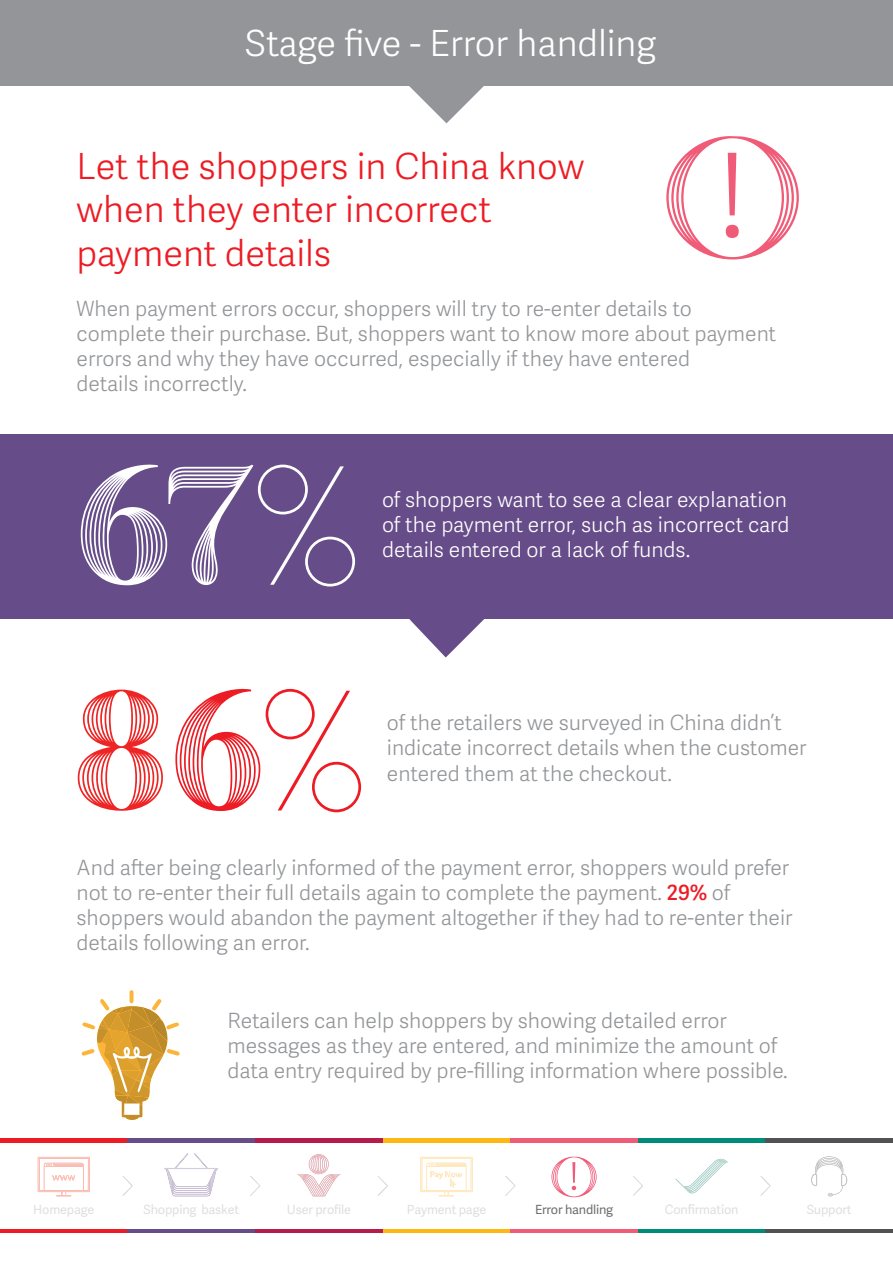
<style>
.page{position:relative;width:893px;height:1263px;background:#fff}
.page>*{position:absolute;margin:0;border:0;box-sizing:border-box;transform-origin:0 0}
.t1{font:300 36px/43.2px "Adelle Sans";color:#ed1c24}
.t2{font:300 36px "Adelle Sans";color:#fff}
.t3{font:300 21px/25.2px "Adelle Sans";color:#939598}
.t4{font:300 21px/25.2px "Adelle Sans";color:#fff;text-align:justify}
.t5{font:12.6px "Adelle Sans";letter-spacing:-.015em;color:#dedfe0}
.t6{font:12.6px "Adelle Sans";letter-spacing:-.015em;color:#6d6e70}
.s1{font-weight:600;color:#ed1c24}
</style>
<div class="page">
<svg style="left:408px;top:85px;width:77px;height:38px"></svg>
<div style="left:0;top:0;width:893px;height:85px;background:#939598"></div>
<svg style="left:666px;top:136px;width:133px;height:123px"></svg>
<div style="left:0;top:434px;width:893px;height:185px;background:#664c89"></div>
<svg style="left:409px;top:619px;width:75px;height:38px"></svg>
<svg style="left:81px;top:464px;width:274px;height:122px"></svg>
<svg style="left:175px;top:688px;width:85px;height:123px"></svg>
<svg style="left:78px;top:689px;width:85px;height:122px"></svg>
<svg style="left:266px;top:689px;width:95px;height:123px"></svg>
<svg style="left:82px;top:990px;width:98px;height:130px"></svg>
<hr style="left:0;top:1138px;width:128px;height:4px;background:#ed1c24">
<hr style="left:0;top:1229px;width:128px;height:4px;background:#ed1c24">
<hr style="left:128px;top:1138px;width:127px;height:4px;background:#664c89">
<hr style="left:128px;top:1229px;width:127px;height:4px;background:#664c89">
<hr style="left:255px;top:1138px;width:128px;height:4px;background:#b61c4b">
<hr style="left:255px;top:1229px;width:128px;height:4px;background:#b61c4b">
<hr style="left:383px;top:1138px;width:127px;height:4px;background:#fdb813">
<hr style="left:383px;top:1229px;width:127px;height:4px;background:#fdb813">
<hr style="left:638px;top:1138px;width:127px;height:4px;background:#008d77">
<hr style="left:638px;top:1229px;width:127px;height:4px;background:#008d77">
<hr style="left:510px;top:1138px;width:128px;height:4px;background:#f05b78">
<hr style="left:510px;top:1229px;width:128px;height:4px;background:#f05b78">
<svg style="left:551px;top:1157px;width:46px;height:40px"></svg>
<hr style="left:765px;top:1138px;width:128px;height:4px;background:#525153">
<hr style="left:765px;top:1229px;width:128px;height:4px;background:#525153">
<svg style="left:633px;top:1156px;width:215px;height:41px"></svg>
<svg style="left:37px;top:1153px;width:479px;height:44px"></svg>
<h1 class="t2" style="left:245px;top:30px;width:413px">Stage five - Error handling</h1>
<h1 class="t1" style="left:77px;top:149px;width:509px">Let the shoppers in China know when they enter incorrect payment details</h1>
<p class="t3" style="left:77px;top:298px;width:701px">When payment errors occur, shoppers will try to re-enter details to complete their purchase. But, shoppers want to know more about payment errors and why they have occurred, especially if they have entered<br>details incorrectly.</p>
<p class="t4" style="left:382px;top:489px;width:409px">of shoppers want to see a clear explanation of the payment error, such as incorrect card details entered or a lack of funds.</p>
<p class="t3" style="left:387px;top:713px;width:421px">of the retailers we surveyed in China didn’t indicate incorrect details when the customer entered them at the checkout.</p>
<p class="t3" style="left:77px;top:857px;width:717px">And after being clearly informed of the payment error, shoppers would prefer not to re-enter their full details again to complete the payment. <span class="s1">29%</span> of shoppers would abandon the payment altogether if they had to re-enter their details following an error.</p>
<p class="t3" style="left:227px;top:1010px;width:562px">Retailers can help shoppers by showing detailed error messages as they are entered, and minimize the amount of data entry required by pre-filling information where possible.</p>
<p class="t5" style="left:33px;top:1205px;width:63px">Homepage</p>
<p class="t5" style="left:144px;top:1205px;width:97px">Shopping basket</p>
<p class="t5" style="left:287px;top:1205px;width:66px">User profile</p>
<p class="t5" style="left:407px;top:1205px;width:81px">Payment page</p>
<p class="t6" style="left:535px;top:1205px;width:80px">Error handling</p>
<p class="t5" style="left:665px;top:1205px;width:75px">Confirmation</p>
<p class="t5" style="left:807px;top:1205px;width:46px">Support</p>
</div>
